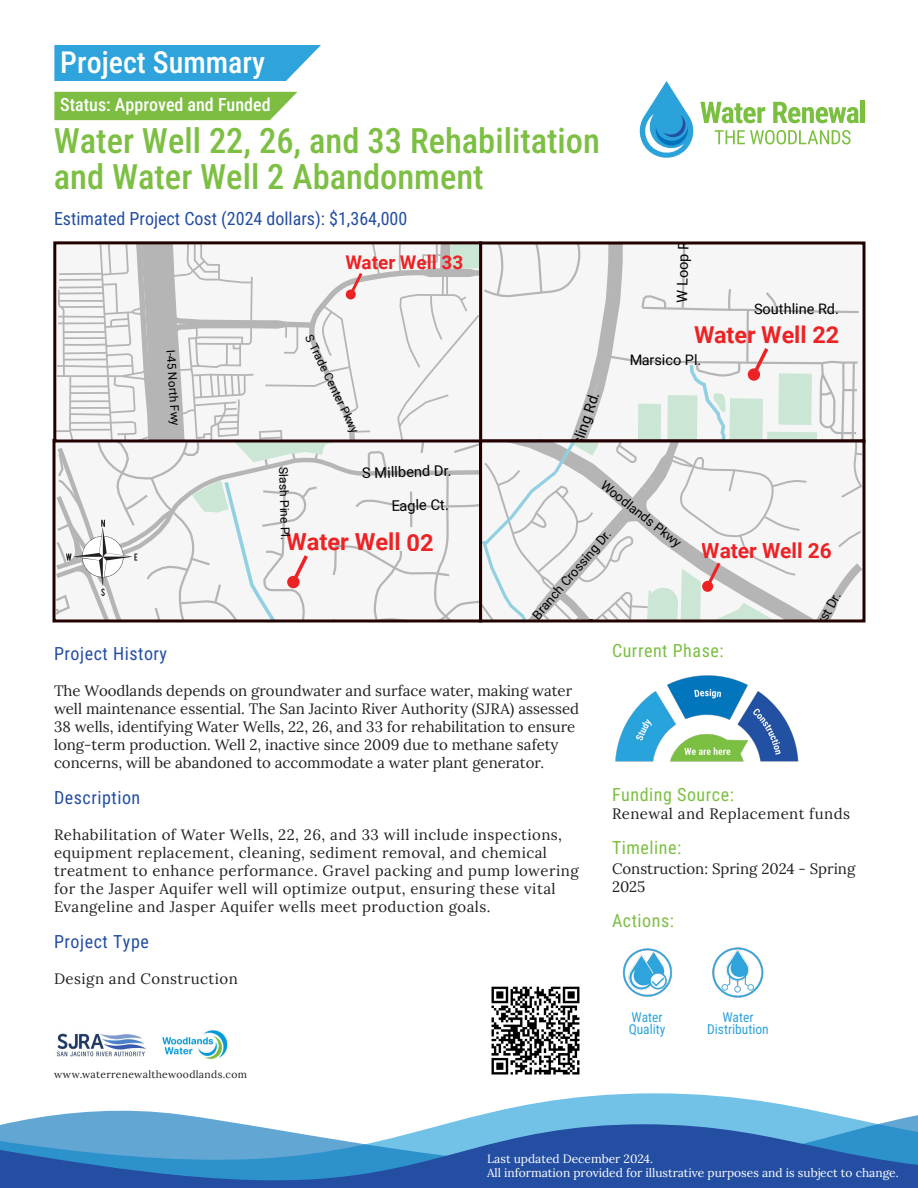
<style>
.page{position:relative;width:918px;height:1188px;background:#fff}
.page>*{position:absolute;margin:0;border:0;box-sizing:border-box;transform-origin:0 0}
.t1{font:34.5px/36px "Roboto Condensed";color:#7cbf42}
.t2{font:30px "Roboto Condensed";color:#fff}
.t3{font:700 23.55px "Roboto";letter-spacing:-.005em;color:#ed2224}
.t4{font:700 23.25px "Roboto";letter-spacing:-.005em;color:#ed2224}
.t5{font:700 20.85px "Roboto";letter-spacing:-.005em;color:#ed2224}
.t6{font:700 18.9px "Roboto";letter-spacing:-.005em;color:#ed2224}
.t7{font:18px "Roboto Condensed";letter-spacing:.03em;color:#7cbf42}
.t8{font:18px "Roboto Condensed";color:#234ea2}
.t9{font:18px "Roboto Condensed";letter-spacing:.03em;color:#234ea2}
.t10{font:18px "Roboto Condensed";color:#fff}
.t11{font:15px/18px "Lora";letter-spacing:.015em;color:#231f20}
.t12{font:14.7px "Roboto";color:#000}
.t13{font:14.55px "Roboto";color:#000}
.t14{font:13.5px/12px "Roboto Condensed";color:#2fa3db}
.t15{font:13.05px "Roboto";color:#000}
.t16{font:12.15px "Roboto";color:#000}
.t17{font:12px/13.5px "Lora";color:#fff}
.t18{font:11.7px "Roboto";color:#000}
.t19{font:10.35px "Lora";letter-spacing:.03em;color:#231f20}
</style>
<div class="page">
<svg style="left:42px;top:1093px;width:876px;height:24px"></svg>
<svg style="left:0;top:1117px;width:918px;height:71px;background:#4781bf"></svg>
<svg style="left:54px;top:45px;width:267px;height:36px;background:#3ca9dd"></svg>
<div style="left:54px;top:92px;width:244px;height:28px;background:#7dbd42"></div>
<hr style="left:861px;top:101px;width:4px;height:22px;background:#7bbf41">
<svg style="left:639px;top:81px;width:220px;height:77px"></svg>
<img style="left:56px;top:1033px;width:90px;height:24px">
<img style="left:162px;top:1030px;width:66px;height:29px">
<img style="left:712px;top:947px;width:52px;height:51px">
<img style="left:622px;top:948px;width:51px;height:49px">
<img style="left:615px;top:675px;width:184px;height:87px">
<img style="left:491px;top:986px;width:89px;height:89px">
<svg style="left:54px;top:243px;width:810px;height:378px"></svg>
<h2 class="t2" style="left:60px;top:51px;width:206px">Project Summary</h2>
<p class="t10" style="left:60px;top:97px;width:212px">Status: Approved and Funded</p>
<h1 class="t1" style="left:54px;top:126px;width:548px">Water Well 22, 26, and 33 Rehabilitation and Water Well 2 Abandonment</h1>
<p class="t8" style="left:54px;top:210px;width:355px">Estimated Project Cost (2024 dollars): $1,364,000</p>
<p class="t18" style="left:175px;top:349px;width:78px;rotate:86deg">I-45 North Fwy</p>
<p class="t6" style="left:345px;top:251px;width:119px">Water Well 33</p>
<p class="t18" style="left:313px;top:333px;width:109px;rotate:64deg">S Trade Center Pkwy</p>
<p class="t13" style="left:566px;top:460px;width:75px;rotate:-71deg">Gosling Rd.</p>
<p class="t13" style="left:677px;top:302px;width:75px;rotate:-89deg">W Loop Rd.</p>
<p class="t13" style="left:754px;top:301px;width:86px">Southline Rd.</p>
<h3 class="t4" style="left:694px;top:322px;width:147px">Water Well 22</h3>
<p class="t13" style="left:629px;top:352px;width:74px">Marsico Pl.</p>
<p class="t12" style="left:362px;top:465px;width:91px;rotate:-2deg">S Millbend Dr.</p>
<p class="t12" style="left:391px;top:500px;width:59px;rotate:-2deg">Eagle Ct.</p>
<p class="t16" style="left:290px;top:467px;width:75px;rotate:88deg">Slash Pine Pl.</p>
<p class="t15" style="left:605px;top:479px;width:100px;rotate:38deg">Woodlands Pkwy</p>
<p class="t15" style="left:531px;top:615px;width:115px;rotate:-50deg">Branch Crossing Dr.</p>
<h3 class="t3" style="left:287px;top:528px;width:148px">Water Well 02</h3>
<h3 class="t5" style="left:702px;top:539px;width:132px">Water Well 26</h3>
<p class="t15" style="left:796px;top:657px;width:78px;rotate:-61deg">oneyhurst Dr.</p>
<p class="t7" style="left:612px;top:642px;width:113px">Current Phase:</p>
<p class="t9" style="left:54px;top:645px;width:115px">Project History</p>
<p class="t11" style="left:54px;top:683px;width:527px">The Woodlands depends on groundwater and surface water, making water well maintenance essential. The San Jacinto River Authority (SJRA) assessed 38 wells, identifying Water Wells, 22, 26, and 33 for rehabilitation to ensure long-term production. Well 2, inactive since 2009 due to methane safety concerns, will be abandoned to accommodate a water plant generator.</p>
<p class="t9" style="left:54px;top:789px;width:88px">Description</p>
<p class="t11" style="left:54px;top:827px;width:526px">Rehabilitation of Water Wells, 22, 26, and 33 will include inspections, equipment replacement, cleaning, sediment removal, and chemical treatment to enhance performance. Gravel packing and pump lowering for the Jasper Aquifer well will optimize output, ensuring these vital Evangeline and Jasper Aquifer wells meet production goals.</p>
<p class="t9" style="left:54px;top:933px;width:96px">Project Type</p>
<p class="t11" style="left:54px;top:969px;width:185px">Design and Construction</p>
<p class="t7" style="left:612px;top:786px;width:123px">Funding Source:</p>
<p class="t7" style="left:612px;top:839px;width:71px">Timeline:</p>
<p class="t11" style="left:612px;top:806px;width:240px">Renewal and Replacement funds</p>
<p class="t11" style="left:612px;top:859px;width:245px">Construction: Spring 2024 - Spring<br>2025</p>
<p class="t7" style="left:612px;top:912px;width:64px">Actions:</p>
<p class="t19" style="left:54px;top:1071px;width:194px">www.waterrenewalthewoodlands.com</p>
<p class="t14" style="left:629px;top:1011px;width:38px">Water<br>Quality</p>
<p class="t14" style="left:707px;top:1011px;width:63px;text-align:center">Water<br>Distribution</p>
<p class="t17" style="left:487px;top:1153px;width:413px">Last updated December 2024.<br>All information provided for illustrative purposes and is subject to change.</p>
</div>
